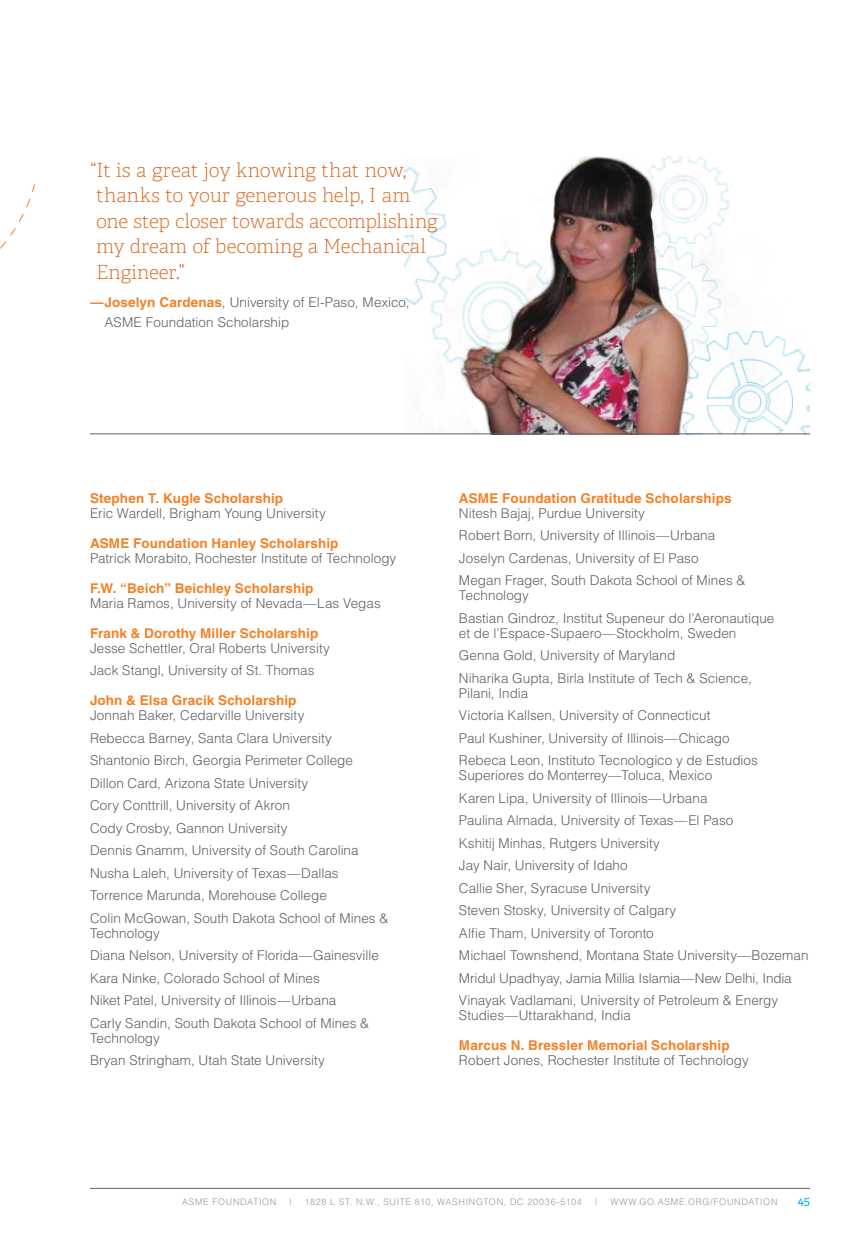
<style>
.page{position:relative;width:864px;height:1242px;background:#fff}
.page>*{position:absolute;margin:0;border:0;box-sizing:border-box;transform-origin:0 0}
.t1{font:100 19.5px/25.5px "Adelle Basic";color:#db6821}
.t2{font:300 13.5px/22.5px "Helvetica";color:#5f6062}
.t3{font:700 13.5px/15px "Helvetica";letter-spacing:.01em;color:#f58025}
.t4{font:12px "Adelle Basic";color:#00aeef}
.t5{font:300 9px "Helvetica";letter-spacing:.075em;color:#979799}
.s1{font-weight:700;color:#f58025}
.s2{font-weight:300;color:#5f6062}
</style>
<div class="page">
<img style="left:405px;top:156px;width:405px;height:278px">
<hr style="left:90px;top:434px;width:720px;height:1px;background:#5f6062">
<svg style="left:0;top:184px;width:35px;height:65px"></svg>
<hr style="left:90px;top:1188px;width:720px;height:1px;background:#5f6062">
<p class="t1" style="left:96px;top:157px;width:343px;text-indent:-6px">“It is a great joy knowing that now, thanks to your generous help, I am one step closer towards accomplishing my dream of becoming a Mechanical<br>Engineer.”</p>
<p class="t2" style="left:104px;top:292px;width:307px;line-height:19.5px;text-indent:-14px"><span class="s1">—Joselyn Cardenas</span>, University of El-Paso, Mexico,<br>ASME Foundation Scholarship</p>
<p class="t2" style="left:90px;top:490px;width:237px;line-height:15px"><span class="s1">Stephen T. Kugle Scholarship<br></span>Eric Wardell, Brigham Young University</p>
<p class="t2" style="left:90px;top:535px;width:308px;line-height:15px"><span class="s1">ASME Foundation Hanley Scholarship<br></span>Patrick Morabito, Rochester Institute of Technology</p>
<p class="t2" style="left:90px;top:580px;width:292px;line-height:15px"><span class="s1">F.W. “Beich” Beichley Scholarship<br></span>Maria Ramos, University of Nevada—Las Vegas</p>
<p class="t2" style="left:90px;top:625px;width:241px;line-height:15px"><span class="s1">Frank &amp; Dorothy Miller Scholarship<br></span>Jesse Schettler, Oral Roberts University</p>
<p class="t2" style="left:90px;top:659px;width:226px">Jack Stangl, University of St. Thomas</p>
<p class="t2" style="left:90px;top:693px;width:216px;line-height:15px"><span class="s1">John &amp; Elsa Gracik Scholarship<br></span>Jonnah Baker, Cedarville University</p>
<p class="t2" style="left:90px;top:726px;width:300px">Rebecca Barney, Santa Clara University Shantonio Birch, Georgia Perimeter College Dillon Card, Arizona State University<br>Cory Conttrill, University of Akron<br>Cody Crosby, Gannon University<br>Dennis Gnamm, University of South Carolina Nusha Laleh, University of Texas—Dallas Torrence Marunda, Morehouse College<br>Colin McGowan, South Dakota School of Mines &amp;</p>
<p class="t2" style="left:90px;top:921px;width:290px">Technology<br>Diana Nelson, University of Florida—Gainesville Kara Ninke, Colorado School of Mines<br>Niket Patel, University of Illinois—Urbana<br>Carly Sandin, South Dakota School of Mines &amp;</p>
<p class="t2" style="left:90px;top:1026px;width:237px">Technology<br>Bryan Stringham, Utah State University</p>
<p class="t3" style="left:459px;top:490px;width:274px">ASME Foundation Gratitude Scholarships<br><span class="s2">Nitesh Bajaj, Purdue University</span></p>
<p class="t2" style="left:459px;top:524px;width:288px">Robert Born, University of Illinois—Urbana<br>Joselyn Cardenas, University of El Paso<br>Megan Frager, South Dakota School of Mines &amp;</p>
<p class="t2" style="left:459px;top:584px;width:317px">Technology<br>Bastian Gindroz, Institut Supeneur do l’Aeronautique</p>
<p class="t2" style="left:459px;top:621px;width:294px">et de l’Espace-Supaero—Stockholm, Sweden<br>Genna Gold, University of Maryland<br>Niharika Gupta, Birla Institute of Tech &amp; Science,</p>
<p class="t2" style="left:459px;top:681px;width:300px">Pilani, India<br>Victoria Kallsen, University of Connecticut<br>Paul Kushiner, University of Illinois—Chicago Rebeca Leon, Instituto Tecnologico y de Estudios</p>
<p class="t2" style="left:459px;top:764px;width:351px">Superiores do Monterrey—Toluca, Mexico<br>Karen Lipa, University of Illinois—Urbana<br>Paulina Almada, University of Texas—El Paso<br>Kshitij Minhas, Rutgers University<br>Jay Nair, University of Idaho<br>Callie Sher, Syracuse University<br>Steven Stosky, University of Calgary<br>Alfie Tham, University of Toronto<br>Michael Townshend, Montana State University—Bozeman Mridul Upadhyay, Jamia Millia Islamia—New Delhi, India Vinayak Vadlamani, University of Petroleum &amp; Energy</p>
<p class="t2" style="left:459px;top:1004px;width:173px">Studies—Uttarakhand, India</p>
<p class="t2" style="left:459px;top:1038px;width:291px;line-height:15px"><span class="s1">Marcus N. Bressler Memorial Scholarship<br></span>Robert Jones, Rochester Institute of Technology</p>
<p class="t5" style="left:182px;top:1196px;width:96px">ASME FOUNDATION</p>
<p class="t5" style="left:290px;top:1196px;width:3px">|</p>
<p class="t5" style="left:305px;top:1196px;width:91px">1828 L St. N.W., Suite</p>
<p class="t5" style="left:415px;top:1196px;width:30px">810, Washin</p>
<p class="t5" style="left:476px;top:1196px;width:107px">gton, DC 20036-5104</p>
<p class="t5" style="left:595px;top:1196px;width:3px">|</p>
<p class="t5" style="left:610px;top:1196px;width:10px">WWW</p>
<p class="t5" style="left:637px;top:1196px;width:29px">.go.asme</p>
<p class="t5" style="left:685px;top:1196px;width:49px">.orG/foundati</p>
<p class="t5" style="left:763px;top:1196px;width:14px">on</p>
<p class="t4" style="left:798px;top:1194px;width:14px">45</p>
</div>
